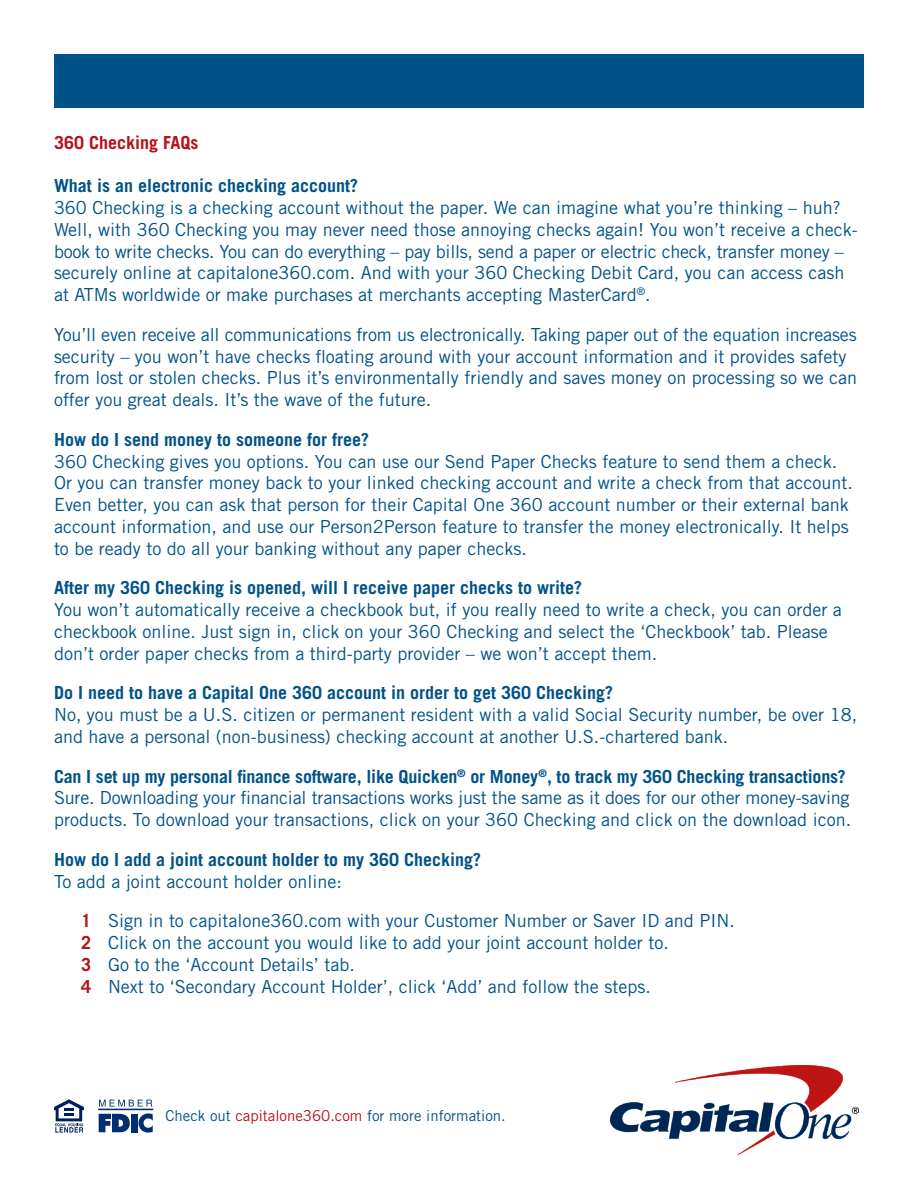
<style>
.page{position:relative;width:918px;height:1188px;background:#fff}
.page>*{position:absolute;margin:0;border:0;box-sizing:border-box;transform-origin:0 0}
._4_text_on_margin{font:18px/21.8px "Trade Gothic";color:#005288}
._1_Bold_Headline{font:700 18px "Trade Gothic";color:#005288}
._2_Text_under_bullet{font:18px "Trade Gothic";color:#005288}
._1_Bold_Headline-2{font:700 18px "Trade Gothic";color:#b5121b}
._2_Text_under_bullet-2{font:15px "Trade Gothic";color:#005288}
.s1{font-weight:700;color:#b5121b}
.s2{color:#b5121b}
</style>
<div class="page">
<div style="left:54px;top:54px;width:810px;height:54px;background:#005288"></div>
<svg style="left:54px;top:1099px;width:30px;height:34px"></svg>
<svg style="left:99px;top:1100px;width:53px;height:7px"></svg>
<svg style="left:99px;top:1114px;width:31px;height:18px"></svg>
<div style="left:131px;top:1114px;width:7px;height:18px;background:#002e6e"></div>
<svg style="left:138px;top:1113px;width:15px;height:20px"></svg>
<hr style="left:98px;top:1109px;width:55px;height:1px;background:#002e6e">
<img style="left:610px;top:1065px;width:248px;height:90px">
<p class="_1_Bold_Headline-2" style="left:54px;top:131px;width:146px">360 Checking FAQs</p>
<p class="_1_Bold_Headline" style="left:54px;top:175px;width:306px">What is an electronic checking account?</p>
<p class="_4_text_on_margin" style="left:54px;top:197px;width:805px">360 Checking is a checking account without the paper. We can imagine what you’re thinking – huh?<br>Well, with 360 Checking you may never need those annoying checks again! You won’t receive a check&shy;book to write checks. You can do everything – pay bills, send a paper or electric check, transfer money – securely online at capitalone360.com. And with your 360 Checking Debit Card, you can access cash at ATMs worldwide or make purchases at merchants accepting MasterCard<sup>®</sup>.</p>
<p class="_4_text_on_margin" style="left:54px;top:323px;width:805px">You’ll even receive all communications from us electronically. Taking paper out of the equation increases security – you won’t have checks floating around with your account information and it provides safety from lost or stolen checks. Plus it’s environmentally friendly and saves money on processing so we can offer you great deals. It’s the wave of the future.</p>
<p class="_1_Bold_Headline" style="left:54px;top:428px;width:316px">How do I send money to someone for free?</p>
<p class="_4_text_on_margin" style="left:54px;top:450px;width:800px">360 Checking gives you options. You can use our Send Paper Checks feature to send them a check.<br>Or you can transfer money back to your linked checking account and write a check from that account.<br>Even better, you can ask that person for their Capital One 360 account number or their external bank account information, and use our Person2Person feature to transfer the money electronically. It helps to be ready to do all your banking without any paper checks.</p>
<p class="_1_Bold_Headline" style="left:54px;top:577px;width:530px">After my 360 Checking is opened, will I receive paper checks to write?</p>
<p class="_4_text_on_margin" style="left:54px;top:599px;width:789px">You won’t automatically receive a checkbook but, if you really need to write a check, you can order a checkbook online. Just sign in, click on your 360 Checking and select the ‘Checkbook’ tab. Please don’t order paper checks from a third-party provider – we won’t accept them.</p>
<p class="_1_Bold_Headline" style="left:54px;top:682px;width:561px">Do I need to have a Capital One 360 account in order to get 360 Checking?</p>
<p class="_4_text_on_margin" style="left:54px;top:704px;width:805px">No, you must be a U.S. citizen or permanent resident with a valid Social Security number, be over 18, and have a personal (non-business) checking account at another U.S.-chartered bank.</p>
<p class="_1_Bold_Headline" style="left:54px;top:765px;width:793px">Can I set up my personal finance software, like Quicken<sup>®</sup> or Money<sup>®</sup>, to track my 360 Checking transactions?</p>
<p class="_4_text_on_margin" style="left:54px;top:787px;width:799px">Sure. Downloading your financial transactions works just the same as it does for our other money-saving products. To download your transactions, click on your 360 Checking and click on the download icon.</p>
<p class="_1_Bold_Headline" style="left:54px;top:848px;width:429px">How do I add a joint account holder to my 360 Checking?</p>
<p class="_4_text_on_margin" style="left:54px;top:870px;width:289px">To add a joint account holder online:</p>
<p class="_2_Text_under_bullet" style="left:81px;top:910px;width:655px"><span class="s1">1</span> Sign in to capitalone360.com with your Customer Number or Saver ID and PIN.</p>
<p class="_2_Text_under_bullet" style="left:81px;top:932px;width:589px"><span class="s1">2</span> Click on the account you would like to add your joint account holder to.</p>
<p class="_2_Text_under_bullet" style="left:81px;top:954px;width:275px"><span class="s1">3</span> Go to the ‘Account Details’ tab.</p>
<p class="_2_Text_under_bullet" style="left:81px;top:975px;width:571px"><span class="s1">4</span> Next to ‘Secondary Account Holder’, click ‘Add’ and follow the steps.</p>
<p class="_2_Text_under_bullet-2" style="left:165px;top:1107px;width:342px">Check out <span class="s2">capitalone360.com</span> for more information.</p>
</div>
